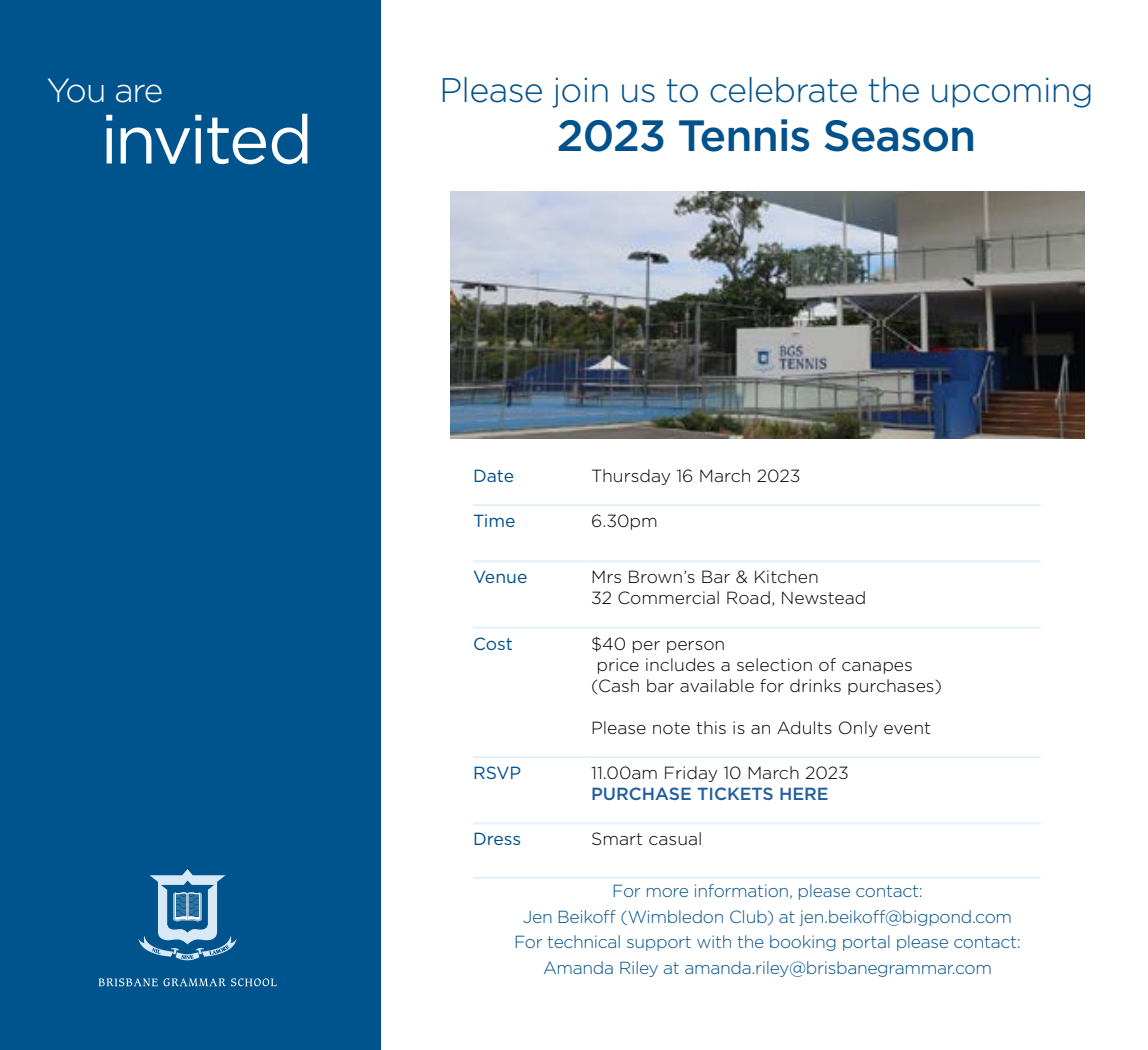
<style>
.page{position:relative;width:1148px;height:1050px;background:#fff}
.page>*{position:absolute;margin:0;border:0;box-sizing:border-box;transform-origin:0 0}
.t1{font:68.25px "Gotham";letter-spacing:-.05em;color:#fff}
.t2{font:500 43.75px "Gotham";letter-spacing:-.02em;color:#00518c}
.t3{font:300 34.12px "Gotham";letter-spacing:-.02em;color:#00518c}
.t4{font:300 33.43px "Gotham";letter-spacing:-.05em;color:#fff}
.t5{font:300 17.5px/21px "Gotham";color:#000}
.t6{font:300 17.5px/25.6px "Gotham";letter-spacing:-.02em;color:#00518c;text-align:center}
.t7{font:17.5px "Gotham";color:#00518c}
.t8{font:500 17.5px "Gotham";color:#215e9e}
</style>
<div class="page">
<div style="left:0;top:0;width:381px;height:1050px;background:#00548e"></div>
<svg style="left:98px;top:978px;width:179px;height:8px"></svg>
<svg style="left:138px;top:869px;width:99px;height:92px"></svg>
<hr style="left:473px;top:504px;width:118px;height:2px;background:#e2effb">
<hr style="left:591px;top:504px;width:449px;height:2px;background:#e2effb">
<hr style="left:473px;top:560px;width:118px;height:2px;background:#e2effb">
<hr style="left:591px;top:560px;width:449px;height:2px;background:#e2effb">
<hr style="left:473px;top:627px;width:118px;height:2px;background:#e2effb">
<hr style="left:591px;top:627px;width:449px;height:2px;background:#e2effb">
<hr style="left:473px;top:823px;width:118px;height:2px;background:#e2effb">
<hr style="left:591px;top:823px;width:449px;height:2px;background:#e2effb">
<hr style="left:473px;top:756px;width:118px;height:2px;background:#e2effb">
<hr style="left:591px;top:756px;width:449px;height:2px;background:#e2effb">
<hr style="left:473px;top:877px;width:118px;height:2px;background:#e2effb">
<hr style="left:591px;top:877px;width:449px;height:2px;background:#e2effb">
<img style="left:450px;top:191px;width:635px;height:248px">
<h3 class="t4" style="left:47px;top:69px;width:118px">You are</h3>
<h1 class="t1" style="left:100px;top:96px;width:214px">invited</h1>
<h3 class="t3" style="left:439px;top:68px;width:656px">Please join us to celebrate the upcoming</h3>
<h2 class="t2" style="left:557px;top:107px;width:421px">2023 Tennis Season</h2>
<p class="t7" style="left:473px;top:464px;width:43px">Date</p>
<p class="t5" style="left:591px;top:465px;width:211px">Thursday 16 March 2023</p>
<p class="t7" style="left:473px;top:510px;width:44px">Time</p>
<p class="t5" style="left:591px;top:510px;width:68px">6.30pm</p>
<p class="t7" style="left:473px;top:566px;width:56px">Venue</p>
<p class="t5" style="left:591px;top:566px;width:277px">Mrs Brown’s Bar &amp; Kitchen<br>32 Commercial Road, Newstead</p>
<p class="t7" style="left:473px;top:632px;width:41px">Cost</p>
<p class="t5" style="left:591px;top:632px;width:136px">$40 per person</p>
<p class="t5" style="left:596px;top:653px;width:318px">price includes a selection of canapes</p>
<p class="t5" style="left:591px;top:674px;width:352px">(Cash bar available for drinks purchases)</p>
<p class="t5" style="left:591px;top:717px;width:342px">Please note this is an Adults Only event</p>
<p class="t7" style="left:473px;top:762px;width:50px">RSVP</p>
<p class="t5" style="left:591px;top:762px;width:259px">11.00am Friday 10 March 2023</p>
<p class="t8" style="left:591px;top:783px;width:239px">PURCHASE TICKETS HERE</p>
<p class="t7" style="left:473px;top:828px;width:50px">Dress</p>
<p class="t5" style="left:591px;top:828px;width:113px">Smart casual</p>
<p class="t6" style="left:514px;top:878px;width:508px">For more information, please contact:<br>Jen Beikoff (Wimbledon Club) at jen.beikoff@bigpond.com For technical support with the booking portal please contact:<br>Amanda Riley at amanda.riley@brisbanegrammar.com</p>
</div>
